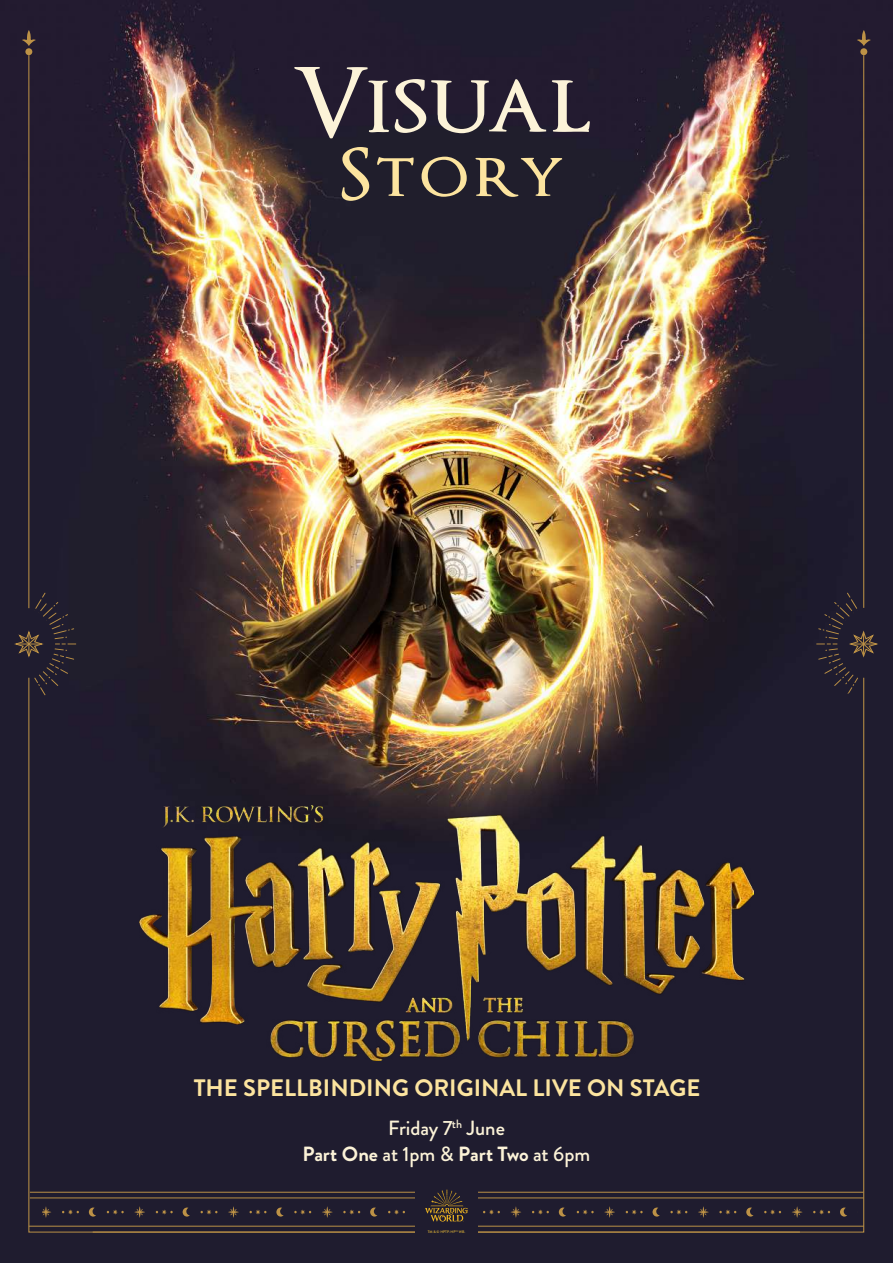
<style>
.page{position:relative;width:893px;height:1263px;background:#fff}
.page>*{position:absolute;margin:0;border:0;box-sizing:border-box;transform-origin:0 0}
.t1{font:600 94.2px "Optimus Princeps";letter-spacing:.005em;color:#fcf3d8}
.t2{font:600 69.45px "Optimus Princeps";letter-spacing:.065em;color:#fce49f}
.t3{font:700 23.85px "Brandon Grotesque";color:#fce49f}
.t4{font:500 20.55px/25.8px "Brandon Grotesque";letter-spacing:-.005em;color:#fcf3d8;text-align:center}
.t5{font:500 3.6px "Brandon Grotesque";color:#e4b736}
.s1{font-weight:700}
</style>
<div class="page">
<img style="left:0;top:0;width:893px;height:1263px">
<svg style="left:425px;top:1189px;width:43px;height:32px"></svg>
<img style="left:414px;top:805px;width:65px;height:255px">
<svg style="left:22px;top:30px;width:14px;height:25px"></svg>
<hr style="left:28px;top:55px;width:1px;height:553px;background:#bd9246">
<svg style="left:28px;top:677px;width:64px;height:556px;background:#2c2530"></svg>
<img style="left:92px;top:677px;width:322px;height:556px">
<svg style="left:62px;top:1209px;width:17px;height:6px"></svg>
<svg style="left:43px;top:1206px;width:8px;height:12px"></svg>
<svg style="left:89px;top:1207px;width:7px;height:9px"></svg>
<svg style="left:107px;top:1209px;width:17px;height:6px"></svg>
<svg style="left:156px;top:1209px;width:17px;height:6px"></svg>
<svg style="left:134px;top:1206px;width:11px;height:12px"></svg>
<svg style="left:183px;top:1207px;width:7px;height:9px"></svg>
<svg style="left:201px;top:1209px;width:16px;height:6px"></svg>
<svg style="left:250px;top:1209px;width:16px;height:6px"></svg>
<svg style="left:228px;top:1206px;width:11px;height:12px"></svg>
<svg style="left:276px;top:1207px;width:8px;height:9px"></svg>
<svg style="left:294px;top:1209px;width:17px;height:6px"></svg>
<svg style="left:343px;top:1209px;width:17px;height:6px"></svg>
<svg style="left:322px;top:1206px;width:11px;height:12px"></svg>
<svg style="left:370px;top:1207px;width:7px;height:9px"></svg>
<svg style="left:388px;top:1209px;width:17px;height:6px"></svg>
<svg style="left:14px;top:567px;width:62px;height:136px;background:#282330"></svg>
<svg style="left:857px;top:30px;width:14px;height:25px"></svg>
<hr style="left:863px;top:55px;width:1px;height:553px;background:#bd9246">
<svg style="left:479px;top:677px;width:386px;height:556px;background:#393032"></svg>
<svg style="left:483px;top:1209px;width:17px;height:6px"></svg>
<svg style="left:532px;top:1209px;width:17px;height:6px"></svg>
<svg style="left:511px;top:1206px;width:10px;height:12px"></svg>
<svg style="left:559px;top:1207px;width:7px;height:9px"></svg>
<svg style="left:577px;top:1209px;width:17px;height:6px"></svg>
<svg style="left:626px;top:1209px;width:17px;height:6px"></svg>
<svg style="left:604px;top:1206px;width:11px;height:12px"></svg>
<svg style="left:653px;top:1207px;width:7px;height:9px"></svg>
<svg style="left:670px;top:1209px;width:17px;height:6px"></svg>
<svg style="left:719px;top:1209px;width:17px;height:6px"></svg>
<svg style="left:698px;top:1206px;width:11px;height:12px"></svg>
<svg style="left:746px;top:1207px;width:7px;height:9px"></svg>
<svg style="left:764px;top:1209px;width:17px;height:6px"></svg>
<svg style="left:813px;top:1209px;width:17px;height:6px"></svg>
<svg style="left:792px;top:1206px;width:10px;height:12px"></svg>
<svg style="left:840px;top:1207px;width:7px;height:9px"></svg>
<svg style="left:816px;top:567px;width:63px;height:136px;background:#27222f"></svg>
<h1 class="t1" style="left:292px;top:53px;width:302px">Visual</h1>
<h2 class="t2" style="left:340px;top:138px;width:226px">Story</h2>
<p class="t3" style="left:194px;top:1071px;width:508px">THE SPELLBINDING ORIGINAL LIVE ON STAGE</p>
<p class="t4" style="left:303px;top:1115px;width:289px">Friday 7<sup>th</sup> June<br><span class="s1">Part One</span> at 1pm &amp; <span class="s1">Part Two</span> at 6pm</p>
<p class="t5" style="left:428px;top:1229px;width:39px">TM &amp; © HPTP. HP™ WB.</p>
</div>
